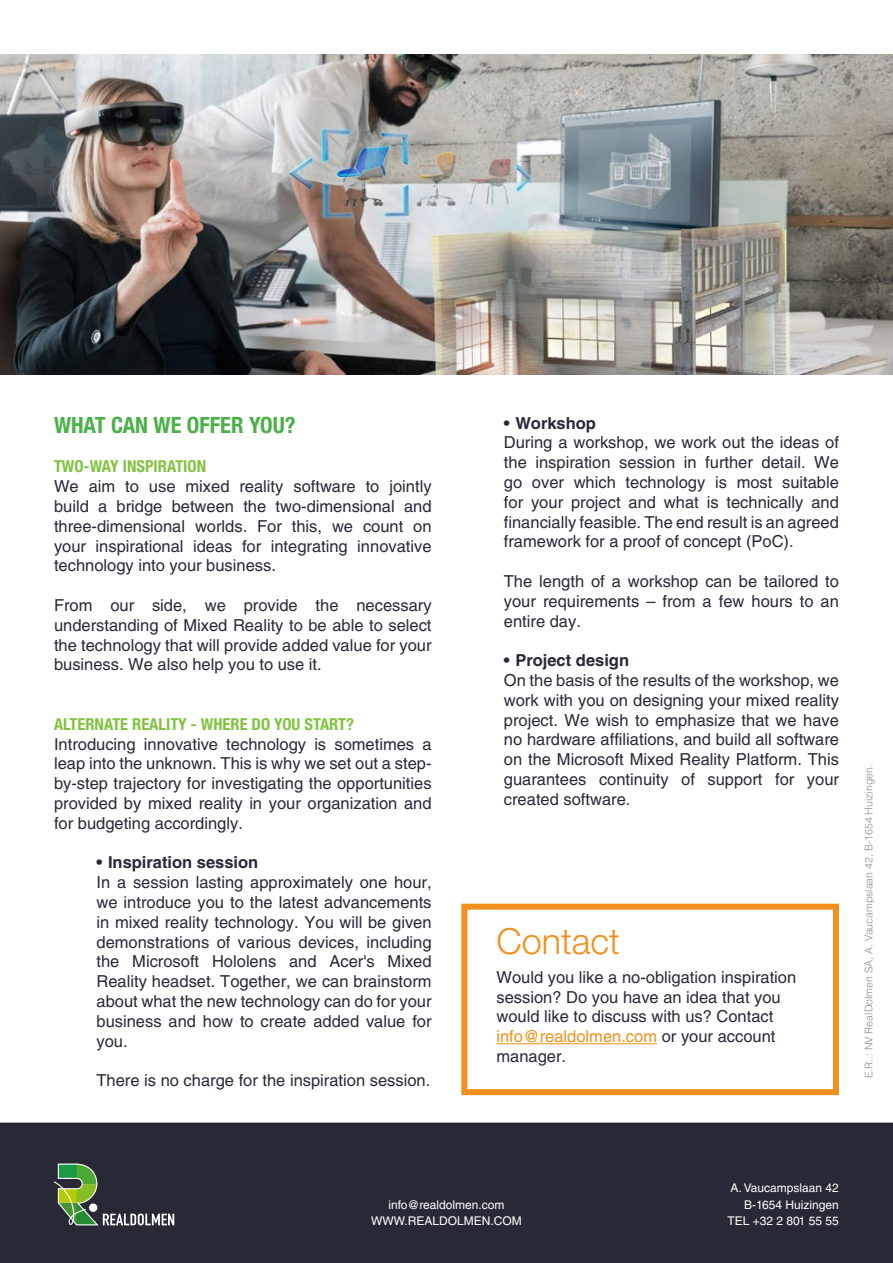
<style>
.page{position:relative;width:893px;height:1263px;background:#fff}
.page>*{position:absolute;margin:0;border:0;box-sizing:border-box;transform-origin:0 0}
.bullet_list_WITH_spa{font:300 36px "Helvetica Neue LT Std";color:#f2901d}
.t1{font:700 condensed 22.5px "Helvetica Neue LT Std";color:#4ab048}
.bullet_list_WITH_spa-2{font:16.5px/19.8px "Helvetica LT Std";color:#272936;text-align:justify}
.t2{font:700 condensed 16.5px "Helvetica Neue LT Std";color:#81c340}
.t3{font:700 16.5px "Helvetica LT Std";color:#272936}
.t4{font:12px "Helvetica LT Std";color:#fff}
.t5{font:300 10.5px "Helvetica LT Std";color:#8a8c8f}
.s1{color:#f2901d}
</style>
<div class="page">
<div style="left:0;top:1123px;width:893px;height:140px;background:#272936"></div>
<img style="left:0;top:54px;width:893px;height:320px">
<svg style="left:54px;top:1163px;width:120px;height:62px;background:#475649"></svg>
<hr style="left:496px;top:1043px;width:161px;height:1px;background:#f2901d">
<div style="left:461px;top:904px;width:378px;height:191px;border:6px solid #f2901d"></div>
<p class="t1" style="left:54px;top:411px;width:243px">WHAT CAN WE OFFER YOU?</p>
<p class="t2" style="left:54px;top:457px;width:154px">TWO-WAY INSPIRATION</p>
<p class="bullet_list_WITH_spa-2" style="left:54px;top:476px;width:379px">We aim to use mixed reality software to jointly build a bridge between the two-dimensional and three-dimensional worlds. For this, we count on your inspirational ideas for integrating innovative technology into your business.</p>
<p class="bullet_list_WITH_spa-2" style="left:54px;top:595px;width:379px">From our side, we provide the necessary understanding of Mixed Reality to be able to select the technology that will provide added value for your business. We also help you to use it.</p>
<p class="t2" style="left:54px;top:714px;width:301px">ALTERNATE REALITY - WHERE DO YOU START?</p>
<p class="bullet_list_WITH_spa-2" style="left:54px;top:734px;width:379px">Introducing innovative technology is sometimes a leap into the unknown. This is why we set out a step&shy;by-step trajectory for investigating the opportunities provided by mixed reality in your organization and for budgeting accordingly.</p>
<p class="t3" style="left:97px;top:852px;width:163px">• Inspiration session</p>
<p class="bullet_list_WITH_spa-2" style="left:97px;top:872px;width:337px">In a session lasting approximately one hour, we introduce you to the latest advancements in mixed reality technology. You will be given demonstrations of various devices, including the Microsoft Hololens and Acer's Mixed Reality headset. Together, we can brainstorm about what the new technology can do for your business and how to create added value for you.</p>
<p class="bullet_list_WITH_spa-2" style="left:97px;top:1070px;width:335px">There is no charge for the inspiration session.</p>
<p class="t3" style="left:504px;top:413px;width:94px">• Workshop</p>
<p class="bullet_list_WITH_spa-2" style="left:504px;top:433px;width:337px">During a workshop, we work out the ideas of the inspiration session in further detail. We go over which technology is most suitable for your project and what is technically and financially feasible. The end result is an agreed framework for a proof of concept (PoC).</p>
<p class="bullet_list_WITH_spa-2" style="left:504px;top:571px;width:337px">The length of a workshop can be tailored to your requirements – from a few hours to an entire day.</p>
<p class="t3" style="left:504px;top:650px;width:127px">• Project design</p>
<p class="bullet_list_WITH_spa-2" style="left:504px;top:670px;width:337px">On the basis of the results of the workshop, we work with you on designing your mixed reality project. We wish to emphasize that we have no hardware affiliations, and build all software on the Microsoft Mixed Reality Platform. This guarantees continuity of support for your created software.</p>
<p class="bullet_list_WITH_spa" style="left:496px;top:919px;width:125px">Contact</p>
<p class="bullet_list_WITH_spa-2" style="left:496px;top:967px;width:301px;text-align:left">Would you like a no-obligation inspiration session? Do you have an idea that you would like to discuss with us? Contact <span class="s1">info@realdolmen.com</span> or your account manager.</p>
<p class="t5" style="left:862px;top:1078px;width:315px;rotate:-90deg">E.R..: NV RealDolmen SA, A. Vaucampslaan 42, B-1654 Huizingen.</p>
<p class="t4" style="left:388px;top:1198px;width:118px">info@realdolmen.com</p>
<p class="t4" style="left:371px;top:1214px;width:152px">WWW.REALDOLMEN.COM</p>
<p class="t4" style="left:730px;top:1181px;width:110px">A. Vaucampslaan 42</p>
<p class="t4" style="left:744px;top:1198px;width:96px">B-1654 Huizingen</p>
<p class="t4" style="left:727px;top:1214px;width:113px">TEL +32 2 801 55 55</p>
</div>
